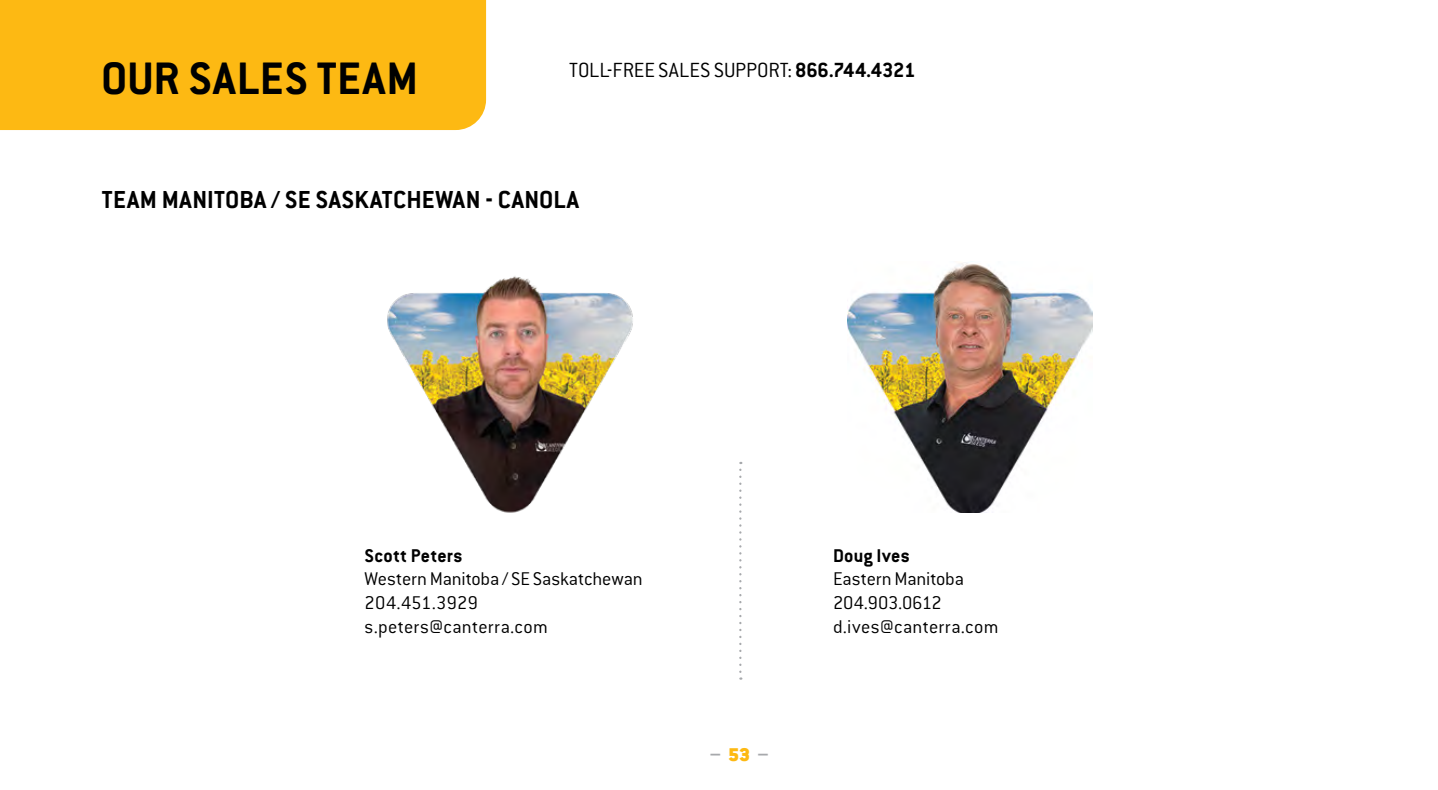
<style>
.page{position:relative;width:1438px;height:790px;background:#fff}
.page>*{position:absolute;margin:0;border:0;box-sizing:border-box;transform-origin:0 0}
.t1{font:700 49.95px "Conduit ITC Pro";letter-spacing:.015em;color:#000}
.t2{font:700 27px "Conduit ITC Pro";letter-spacing:.015em;color:#000}
.t3{font:300 22.5px "Conduit ITC Pro";color:#000}
.t4{font:300 20.25px/23.6px "Conduit ITC Pro";color:#000}
.t5{font:700 20.25px "Conduit ITC Pro";letter-spacing:.02em;color:#000}
.t6{font:700 20.25px "Conduit ITC Pro";color:#a7a9ac}
.s1{font-weight:700}
.s2{font-weight:900;color:#fdb913}
</style>
<div class="page">
<div style="left:0;top:0;width:486px;height:130px;background:#fdb913"></div>
<img style="left:848px;top:261px;width:245px;height:251px">
<img style="left:387px;top:276px;width:246px;height:237px">
<svg style="left:739px;top:470px;width:2px;height:210px"></svg>
<h1 class="t1" style="left:101px;top:49px;width:318px">OUR SALES TEAM</h1>
<p class="t3" style="left:569px;top:57px;width:348px">TOLL-FREE SALES SUPPORT: <span class="s1">866.744.4321</span></p>
<h2 class="t2" style="left:102px;top:184px;width:479px">TEAM MANITOBA / SE SASKATCHEWAN - CANOLA</h2>
<p class="t5" style="left:364px;top:543px;width:100px">Scott Peters</p>
<p class="t4" style="left:364px;top:567px;width:280px">Western Manitoba / SE Saskatchewan<br>204.451.3929 s.peters@canterra.com</p>
<p class="t6" style="left:710px;top:743px;width:61px">– <span class="s2">53</span> –</p>
<p class="t5" style="left:833px;top:543px;width:78px">Doug Ives</p>
<p class="t4" style="left:833px;top:567px;width:167px">Eastern Manitoba<br>204.903.0612 d.ives@canterra.com</p>
</div>
